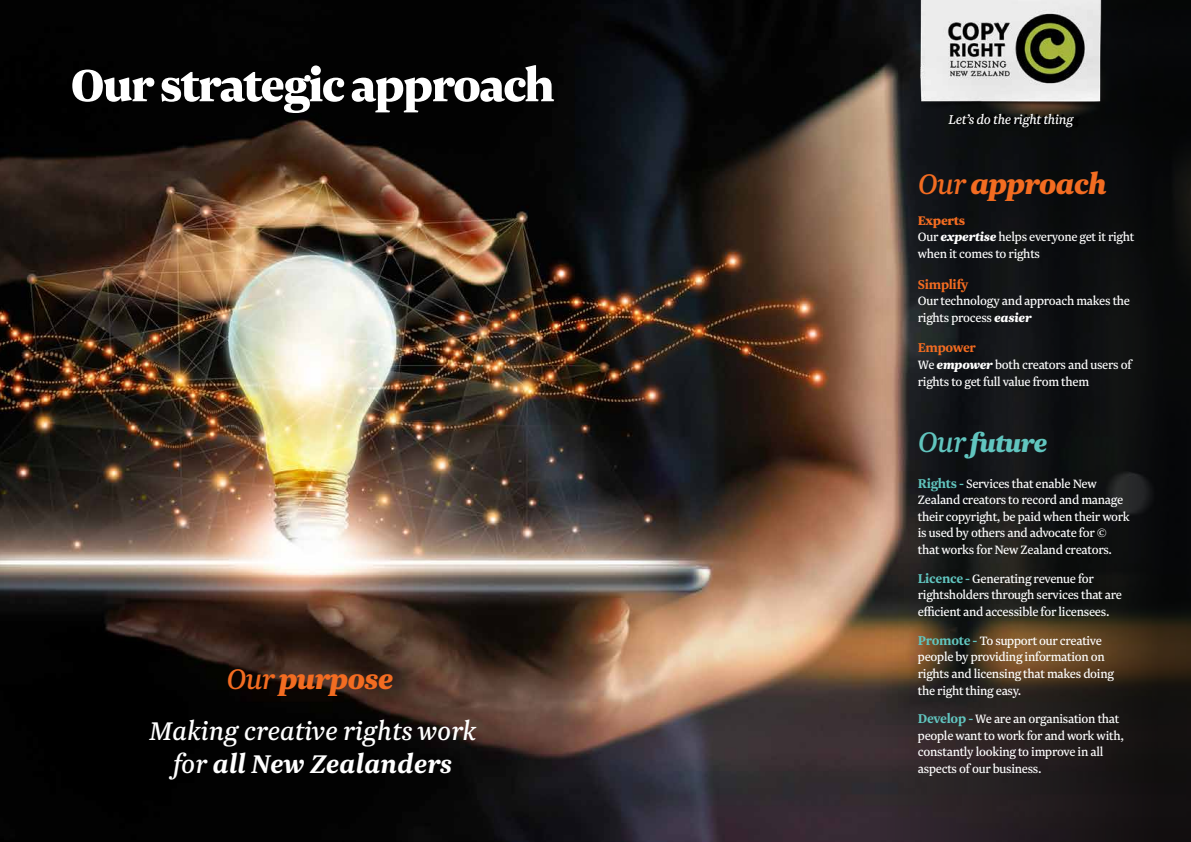
<style>
.page{position:relative;width:1191px;height:842px;background:#fff}
.page>*{position:absolute;margin:0;border:0;box-sizing:border-box;transform-origin:0 0}
.t1{font:900 53px "Newzald";letter-spacing:-.04em;color:#fff}
.t2{font:italic 900 33.3px "Newzald";letter-spacing:-.03em;color:#f36c21}
.t3{font:italic 30px/32.9px "Newzald";color:#fff;text-align:center}
.t4{font:italic 900 29.7px "Newzald";letter-spacing:-.03em;color:#61c5bf}
.t5{font:italic 15px "Newzald";letter-spacing:-.02em;color:#fff}
.t6{font:700 15px "Newzald";letter-spacing:-.02em;color:#f36c21}
.t7{font:900 14.7px "Newzald";letter-spacing:-.02em;color:#f36c21}
.t8{font:14.2px/16.6px "Newzald";letter-spacing:-.02em;color:#fff}
.s1{font-weight:400}
.s2{font-weight:700}
.s3{font-weight:900;font-style:italic}
.s4{font-weight:400;font-size:33.3px}
.s5{font-weight:700;font-size:15px;color:#61c5bf}
</style>
<div class="page">
<img style="left:0;top:0;width:844px;height:842px">
<svg style="left:844px;top:0;width:347px;height:842px;background:#2d2621"></svg>
<img style="left:909px;top:0;width:203px;height:135px">
<h1 class="t1" style="left:70px;top:50px;width:486px">Our strategic approach</h1>
<h2 class="t2" style="left:226px;top:657px;width:168px"><span class="s1">Our</span> purpose</h2>
<h3 class="t3" style="left:149px;top:714px;width:328px">Making creative rights work for <span class="s2">all New Zealanders</span></h3>
<p class="t5" style="left:948px;top:110px;width:126px">Let’s do the right thing</p>
<h2 class="t2" style="left:918px;top:161px;width:191px"><span class="s1">Our</span> approach</h2>
<p class="t7" style="left:918px;top:211px;width:49px">Experts</p>
<p class="t8" style="left:918px;top:229px;width:218px">Our <span class="s3">expertise</span> helps everyone get it right when it comes to rights</p>
<p class="t6" style="left:918px;top:274px;width:52px">Simplify</p>
<p class="t8" style="left:918px;top:292px;width:214px">Our technology and approach makes the rights process <span class="s3">easier</span></p>
<p class="t6" style="left:918px;top:338px;width:59px">Empower</p>
<p class="t8" style="left:918px;top:356px;width:215px">We <span class="s3">empower</span> both creators and users of rights to get full value from them</p>
<h3 class="t4" style="left:918px;top:423px;width:131px"><span class="s4">Our</span> future</h3>
<p class="t8" style="left:918px;top:475px;width:213px"><span class="s5">Rights -</span> Services that enable New Zealand creators to record and manage their copyright, be paid when their work is used by others and advocate for © that works for New Zealand creators.</p>
<p class="t8" style="left:918px;top:570px;width:206px"><span class="s5">Licence -</span> Generating revenue for rightsholders through services that are efficient and accessible for licensees.</p>
<p class="t8" style="left:918px;top:632px;width:197px"><span class="s5">Promote -</span> To support our creative people by providing information on rights and licensing that makes doing the right thing easy.</p>
<p class="t8" style="left:918px;top:710px;width:208px"><span class="s5">Develop -</span> We are an organisation that people want to work for and work with, constantly looking to improve in all aspects of our business.</p>
</div>
